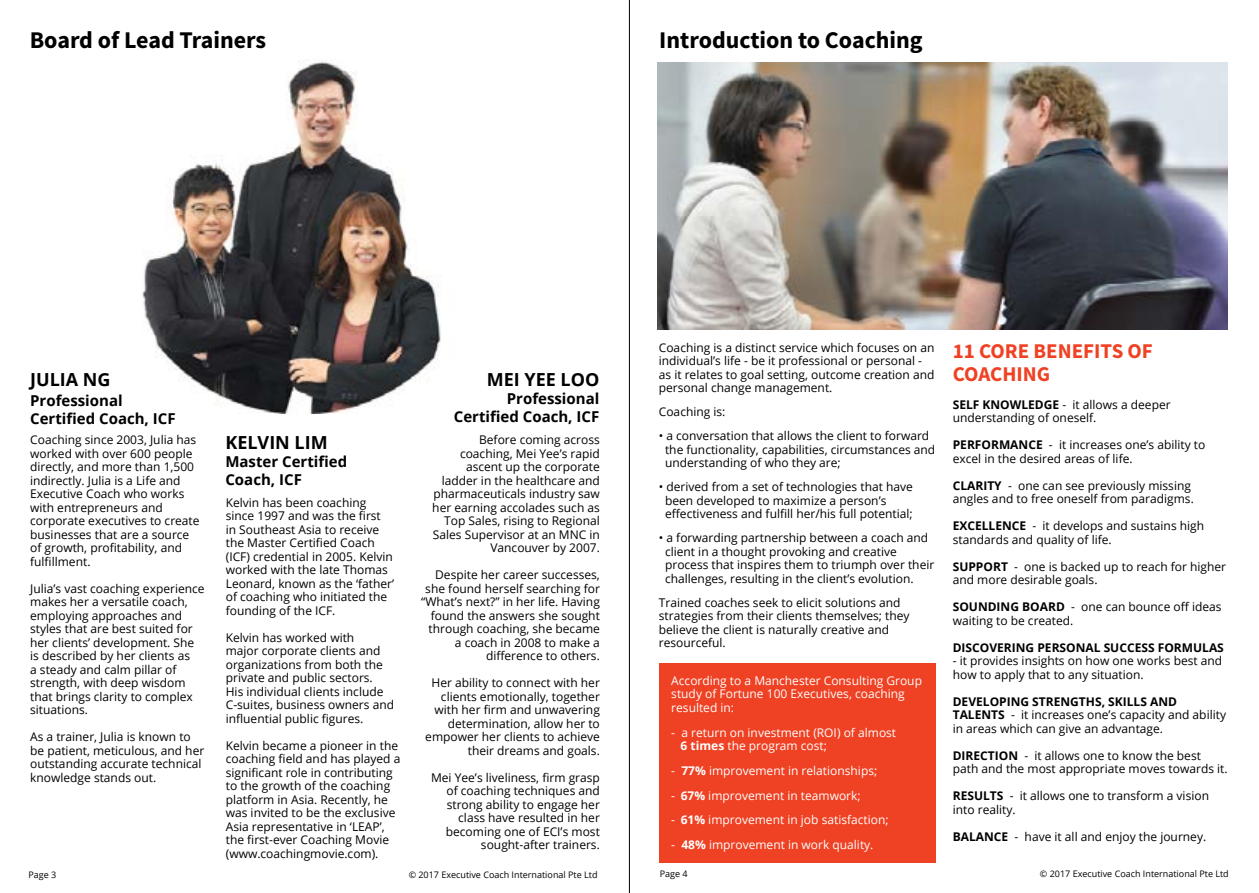
<style>
.page{position:relative;width:1259px;height:893px;background:#fff}
.page>*{position:absolute;margin:0;border:0;box-sizing:border-box;transform-origin:0 0}
.t1{font:700 24px "Source Sans Pro";color:#000}
.t2{font:700 21px/22.5px "Source Sans Pro";color:#ef4123}
.t3{font:700 18px "Open Sans";color:#000}
.t4{font:700 15px/18px "Open Sans";color:#000}
.t5{font:12px/13.5px "Open Sans";color:#000}
.t6{font:12px/13.5px "Open Sans";color:#fff}
.t7{font:700 12px "Open Sans";color:#000}
.t8{font:9px "Open Sans";color:#000}
.s1{font-weight:700}
</style>
<div class="page">
<img style="left:142px;top:59px;width:299px;height:355px">
<div style="left:659px;top:663px;width:276px;height:200px;background:#ef4123"></div>
<hr style="left:629px;top:0;width:1px;height:893px;background:#000">
<img style="left:657px;top:62px;width:570px;height:268px">
<h1 class="t1" style="left:30px;top:24px;width:238px">Board of Lead Trainers</h1>
<h1 class="t1" style="left:659px;top:24px;width:265px">Introduction to Coaching</h1>
<h3 class="t3" style="left:30px;top:367px;width:82px">JULIA NG</h3>
<p class="t4" style="left:30px;top:391px;width:147px">Professional<br>Certified Coach, ICF</p>
<p class="t5" style="left:30px;top:433px;width:171px">Coaching since 2003, Julia has worked with over 600 people directly, and more than 1,500 indirectly. Julia is a Life and<br>Executive Coach who works with entrepreneurs and corporate executives to create businesses that are a source of growth, profitability, and fulfillment.</p>
<p class="t5" style="left:30px;top:581px;width:176px">Julia’s vast coaching experience makes her a versatile coach, employing approaches and styles that are best suited for her clients’ development. She is described by her clients as<br>a steady and calm pillar of strength, with deep wisdom that brings clarity to complex situations.</p>
<p class="t5" style="left:30px;top:730px;width:176px">As a trainer, Julia is known to be patient, meticulous, and her outstanding accurate technical knowledge stands out.</p>
<h3 class="t3" style="left:225px;top:429px;width:104px">KELVIN LIM</h3>
<p class="t4" style="left:225px;top:452px;width:123px">Master Certified<br>Coach, ICF</p>
<p class="t5" style="left:226px;top:495px;width:170px">Kelvin has been coaching since 1997 and was the first in Southeast Asia to receive the Master Certified Coach (ICF) credential in 2005. Kelvin worked with the late Thomas<br>Leonard, known as the ‘father’ of coaching who initiated the founding of the ICF.</p>
<p class="t5" style="left:226px;top:630px;width:170px">Kelvin has worked with<br>major corporate clients and organizations from both the private and public sectors.<br>His individual clients include<br>C-suites, business owners and influential public figures.</p>
<p class="t5" style="left:226px;top:738px;width:176px">Kelvin became a pioneer in the coaching field and has played a significant role in contributing to the growth of the coaching platform in Asia. Recently, he was invited to be the exclusive<br>Asia representative in ‘LEAP’, the first-ever Coaching Movie (www.coachingmovie.com).</p>
<h3 class="t3" style="left:487px;top:367px;width:114px">MEI YEE LOO</h3>
<p class="t4" style="left:454px;top:389px;width:147px;text-align:right">Professional<br>Certified Coach, ICF</p>
<p class="t5" style="left:432px;top:433px;width:169px;text-align:right">Before coming across coaching, Mei Yee’s rapid ascent up the corporate ladder in the healthcare and pharmaceuticals industry saw her earning accolades such as<br>Top Sales, rising to Regional<br>Sales Supervisor at an MNC in<br>Vancouver by 2007.</p>
<p class="t5" style="left:421px;top:568px;width:180px;text-align:right">Despite her career successes, she found herself searching for “What’s next?” in her life. Having found the answers she sought through coaching, she became a coach in 2008 to make a difference to others.</p>
<p class="t5" style="left:425px;top:676px;width:176px;text-align:right">Her ability to connect with her clients emotionally, together with her firm and unwavering determination, allow her to empower her clients to achieve their dreams and goals.</p>
<p class="t5" style="left:431px;top:770px;width:170px;text-align:right">Mei Yee’s liveliness, firm grasp of coaching techniques and strong ability to engage her class have resulted in her becoming one of ECI’s most sought-after trainers.</p>
<p class="t8" style="left:28px;top:868px;width:29px">Page 3</p>
<p class="t8" style="left:409px;top:868px;width:190px">© 2017 Executive Coach International Pte Ltd</p>
<p class="t5" style="left:659px;top:340px;width:277px">Coaching is a distinct service which focuses on an individual’s life - be it professional or personal - as it relates to goal setting, outcome creation and personal change management.</p>
<p class="t5" style="left:659px;top:405px;width:68px">Coaching is:</p>
<p class="t5" style="left:665px;top:429px;width:272px;text-indent:-6px">• a conversation that allows the client to forward the functionality, capabilities, circumstances and understanding of who they are;</p>
<p class="t5" style="left:665px;top:480px;width:249px;text-indent:-6px">• derived from a set of technologies that have been developed to maximize a person’s effectiveness and fulfill her/his full potential;</p>
<p class="t5" style="left:665px;top:531px;width:271px;text-indent:-6px">• a forwarding partnership between a coach and client in a thought provoking and creative process that inspires them to triumph over their challenges, resulting in the client’s evolution.</p>
<p class="t5" style="left:659px;top:595px;width:252px">Trained coaches seek to elicit solutions and strategies from their clients themselves; they believe the client is naturally creative and resourceful.</p>
<p class="t6" style="left:671px;top:673px;width:252px">According to a Manchester Consulting Group study of Fortune 100 Executives, coaching resulted in:</p>
<p class="t6" style="left:680px;top:725px;width:217px;text-indent:-9px">- a return on investment (ROI) of almost<br><span class="s1">6 times</span> the program cost;</p>
<p class="t6" style="left:671px;top:763px;width:207px">- <span class="s1">77%</span> improvement in relationships;</p>
<p class="t6" style="left:671px;top:788px;width:191px">- <span class="s1">67%</span> improvement in teamwork;</p>
<p class="t6" style="left:671px;top:813px;width:219px">- <span class="s1">61%</span> improvement in job satisfaction;</p>
<p class="t6" style="left:671px;top:838px;width:204px">- <span class="s1">48%</span> improvement in work quality.</p>
<h2 class="t2" style="left:952px;top:340px;width:202px">11 CORE BENEFITS OF<br>COACHING</h2>
<p class="t5" style="left:952px;top:397px;width:219px"><span class="s1">SELF KNOWLEDGE</span> - it allows a deeper understanding of oneself.</p>
<p class="t5" style="left:952px;top:438px;width:254px"><span class="s1">PERFORMANCE</span> - it increases one’s ability to excel in the desired areas of life.</p>
<p class="t5" style="left:952px;top:478px;width:243px"><span class="s1">CLARITY</span> - one can see previously missing angles and to free oneself from paradigms.</p>
<p class="t5" style="left:952px;top:519px;width:253px"><span class="s1">EXCELLENCE</span> - it develops and sustains high standards and quality of life.</p>
<p class="t5" style="left:952px;top:559px;width:275px"><span class="s1">SUPPORT</span> - one is backed up to reach for higher and more desirable goals.</p>
<p class="t5" style="left:952px;top:600px;width:270px"><span class="s1">SOUNDING BOARD</span> - one can bounce off ideas waiting to be created.</p>
<p class="t7" style="left:952px;top:639px;width:273px">DISCOVERING PERSONAL SUCCESS FORMULAS</p>
<p class="t5" style="left:952px;top:654px;width:271px">- it provides insights on how one works best and how to apply that to any situation.</p>
<p class="t5" style="left:952px;top:694px;width:275px"><span class="s1">DEVELOPING STRENGTHS, SKILLS AND<br>TALENTS</span> - it increases one’s capacity and ability in areas which can give an advantage.</p>
<p class="t5" style="left:952px;top:748px;width:276px"><span class="s1">DIRECTION</span> - it allows one to know the best path and the most appropriate moves towards it.</p>
<p class="t5" style="left:952px;top:789px;width:258px"><span class="s1">RESULTS</span> - it allows one to transform a vision into reality.</p>
<p class="t5" style="left:952px;top:829px;width:255px"><span class="s1">BALANCE</span> - have it all and enjoy the journey.</p>
<p class="t8" style="left:659px;top:867px;width:29px">Page 4</p>
<p class="t8" style="left:1040px;top:867px;width:190px">© 2017 Executive Coach International Pte Ltd</p>
</div>
